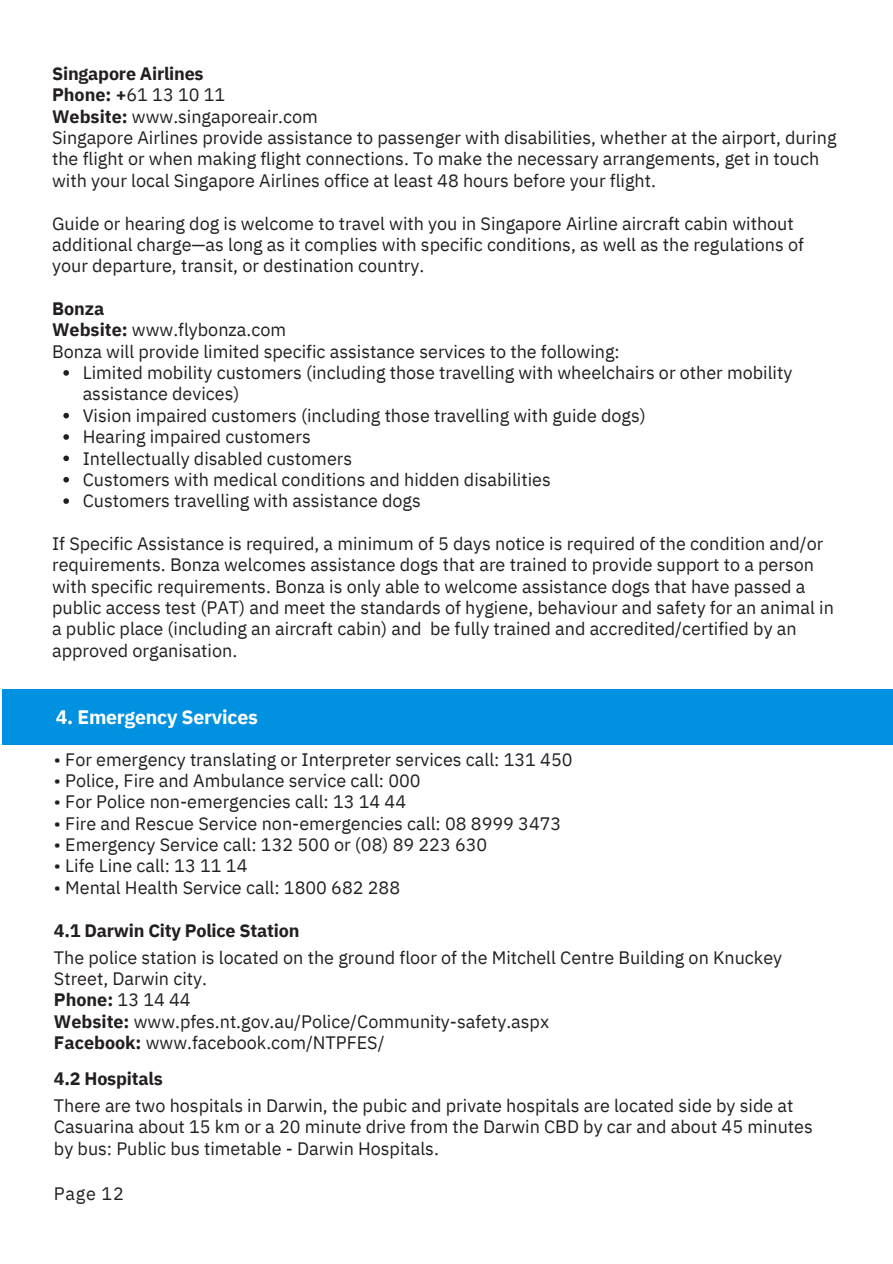
<style>
.page{position:relative;width:893px;height:1264px;background:#fff}
.page>*{position:absolute;margin:0;border:0;box-sizing:border-box;transform-origin:0 0}
.t1{font:700 19.5px "IBM Plex Sans";letter-spacing:-.01em;color:#fff}
.t2{font:18px/21.3px "IBM Plex Sans";color:#231f20}
.t3{font:700 18px "IBM Plex Sans";letter-spacing:-.01em;color:#231f20}
.s1{font-weight:700}
.s2{font-weight:400}
</style>
<div class="page">
<div style="left:2px;top:689px;width:890px;height:55px;background:#0091e0"></div>
<svg style="left:63px;top:370px;width:6px;height:6px"></svg>
<svg style="left:63px;top:413px;width:6px;height:5px"></svg>
<svg style="left:63px;top:434px;width:6px;height:6px"></svg>
<svg style="left:63px;top:455px;width:6px;height:6px"></svg>
<svg style="left:63px;top:477px;width:6px;height:5px"></svg>
<svg style="left:63px;top:498px;width:6px;height:6px"></svg>
<p class="t3" style="left:52px;top:61px;width:153px">Singapore Airlines</p>
<p class="t2" style="left:52px;top:84px;width:175px"><span class="s1">Phone: +</span>61 13 10 11</p>
<p class="t2" style="left:52px;top:105px;width:267px"><span class="s1">Website:</span> www.singaporeair.com</p>
<p class="t2" style="left:52px;top:127px;width:785px">Singapore Airlines provide assistance to passenger with disabilities, whether at the airport, during the flight or when making flight connections. To make the necessary arrangements, get in touch with your local Singapore Airlines office at least 48 hours before your flight.</p>
<p class="t2" style="left:52px;top:212px;width:753px">Guide or hearing dog is welcome to travel with you in Singapore Airline aircraft cabin without additional charge—as long as it complies with specific conditions, as well as the regulations of your departure, transit, or destination country.</p>
<p class="t3" style="left:52px;top:296px;width:54px">Bonza</p>
<p class="t2" style="left:52px;top:319px;width:235px"><span class="s1">Website:</span> www.flybonza.com</p>
<p class="t2" style="left:52px;top:340px;width:569px">Bonza will provide limited specific assistance services to the following:</p>
<p class="t2" style="left:83px;top:361px;width:711px">Limited mobility customers (including those travelling with wheelchairs or other mobility assistance devices)</p>
<p class="t2" style="left:83px;top:404px;width:564px">Vision impaired customers (including those travelling with guide dogs)</p>
<p class="t2" style="left:83px;top:426px;width:230px">Hearing impaired customers</p>
<p class="t2" style="left:83px;top:447px;width:271px">Intellectually disabled customers</p>
<p class="t2" style="left:83px;top:468px;width:469px">Customers with medical conditions and hidden disabilities</p>
<p class="t2" style="left:83px;top:490px;width:339px">Customers travelling with assistance dogs</p>
<p class="t2" style="left:52px;top:532px;width:783px">If Specific Assistance is required, a minimum of 5 days notice is required of the condition and/or requirements. Bonza welcomes assistance dogs that are trained to provide support to a person with specific requirements. Bonza is only able to welcome assistance dogs that have passed a public access test (PAT) and meet the standards of hygiene, behaviour and safety for an animal in a public place (including an aircraft cabin) and be fully trained and accredited/certified by an approved organisation.</p>
<p class="t1" style="left:56px;top:703px;width:203px">4. Emergency Services</p>
<p class="t2" style="left:54px;top:748px;width:520px">• For emergency translating or Interpreter services call: 131 450</p>
<p class="t2" style="left:54px;top:769px;width:368px">• Police, Fire and Ambulance service call: 000</p>
<p class="t2" style="left:54px;top:791px;width:354px">• For Police non-emergencies call: 13 14 44</p>
<p class="t2" style="left:54px;top:812px;width:509px">• Fire and Rescue Service non-emergencies call: 08 8999 3473</p>
<p class="t2" style="left:54px;top:833px;width:435px">• Emergency Service call: 132 500 or (08) 89 223 630</p>
<p class="t2" style="left:54px;top:855px;width:195px">• Life Line call: 13 11 14</p>
<p class="t2" style="left:54px;top:876px;width:347px">• Mental Health Service call: 1800 682 288</p>
<p class="t3" style="left:54px;top:918px;width:247px">4.1 Darwin City Police Station</p>
<p class="t2" style="left:54px;top:946px;width:729px">The police station is located on the ground floor of the Mitchell Centre Building on Knuckey</p>
<p class="t2" style="left:54px;top:967px;width:154px">Street, Darwin city.</p>
<p class="t3" style="left:54px;top:987px;width:138px">Phone: <span class="s2">13 14 44</span></p>
<p class="t2" style="left:54px;top:1010px;width:496px"><span class="s1">Website:</span> www.pfes.nt.gov.au/Police/Community-safety.aspx</p>
<p class="t2" style="left:54px;top:1031px;width:332px"><span class="s1">Facebook:</span> www.facebook.com/NTPFES/</p>
<p class="t3" style="left:54px;top:1066px;width:110px">4.2 Hospitals</p>
<p class="t2" style="left:54px;top:1094px;width:741px">There are two hospitals in Darwin, the pubic and private hospitals are located side by side at</p>
<p class="t2" style="left:54px;top:1115px;width:760px">Casuarina about 15 km or a 20 minute drive from the Darwin CBD by car and about 45 minutes</p>
<p class="t2" style="left:54px;top:1137px;width:386px">by bus: Public bus timetable - Darwin Hospitals.</p>
<p class="t2" style="left:54px;top:1182px;width:71px">Page 12</p>
</div>
